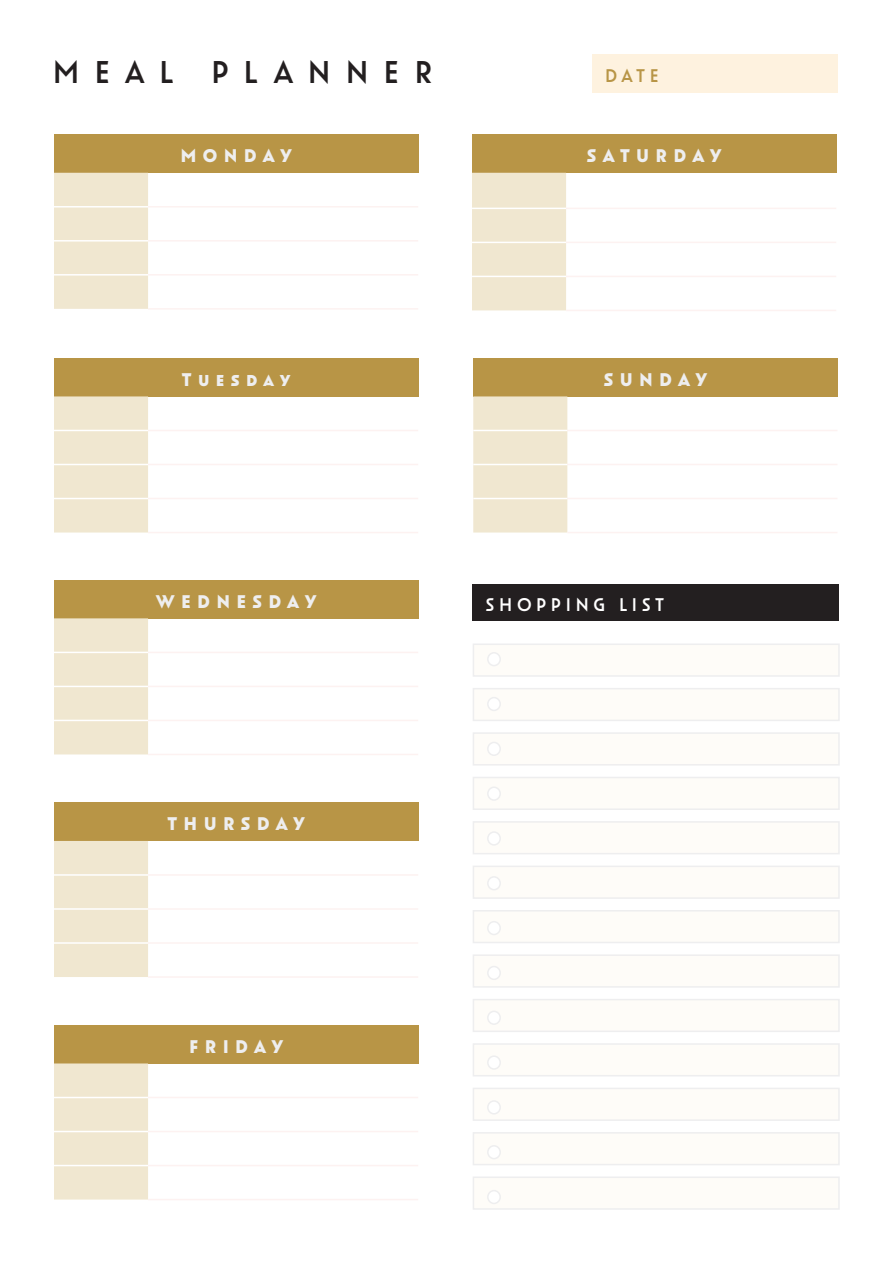
<style>
.page{position:relative;width:893px;height:1263px;background:#fff}
.page>*{position:absolute;margin:0;border:0;box-sizing:border-box;transform-origin:0 0}
.Green_Page_Title{font:36px "Oskar One";letter-spacing:.4em;color:#231f20}
.Pink_box_with_white{font:700 21px "Oskar One";letter-spacing:.3em;color:#eeeeef}
.Green_Box_with_white{font:21px "Oskar One";letter-spacing:.2em;color:#fff}
.Yellow_box_with_yell{font:21px "Oskar One";color:#b89546}
</style>
<div class="page">
<div style="left:473px;top:643px;width:367px;height:34px;background:#fefcf8;border:2px solid #eeeeef"></div>
<div style="left:473px;top:688px;width:367px;height:33px;background:#fefcf8;border:2px solid #eeeeef"></div>
<div style="left:473px;top:732px;width:367px;height:33px;background:#fefcf8;border:2px solid #eeeeef"></div>
<div style="left:473px;top:777px;width:367px;height:33px;background:#fefcf8;border:2px solid #eeeeef"></div>
<div style="left:473px;top:821px;width:367px;height:33px;background:#fefcf8;border:2px solid #eeeeef"></div>
<div style="left:473px;top:865px;width:367px;height:34px;background:#fefcf8;border:2px solid #eeeeef"></div>
<div style="left:473px;top:910px;width:367px;height:33px;background:#fefcf8;border:2px solid #eeeeef"></div>
<div style="left:473px;top:954px;width:367px;height:34px;background:#fefcf8;border:2px solid #eeeeef"></div>
<div style="left:473px;top:999px;width:367px;height:33px;background:#fefcf8;border:2px solid #eeeeef"></div>
<div style="left:473px;top:1043px;width:367px;height:33px;background:#fefcf8;border:2px solid #eeeeef"></div>
<div style="left:473px;top:1088px;width:367px;height:33px;background:#fefcf8;border:2px solid #eeeeef"></div>
<div style="left:473px;top:1132px;width:367px;height:33px;background:#fefcf8;border:2px solid #eeeeef"></div>
<div style="left:473px;top:1176px;width:367px;height:34px;background:#fefcf8;border:2px solid #eeeeef"></div>
<div style="left:488px;top:653px;width:12px;height:13px;background:#fff;border-radius:50%"></div>
<div style="left:487px;top:652px;width:14px;height:14px;border:2px solid #eeeeef;border-radius:50%"></div>
<div style="left:488px;top:698px;width:12px;height:12px;background:#fff;border-radius:50%"></div>
<div style="left:487px;top:697px;width:14px;height:14px;border:2px solid #eeeeef;border-radius:50%"></div>
<div style="left:488px;top:742px;width:12px;height:13px;background:#fff;border-radius:50%"></div>
<div style="left:487px;top:742px;width:14px;height:14px;border:2px solid #eeeeef;border-radius:50%"></div>
<div style="left:488px;top:787px;width:12px;height:13px;background:#fff;border-radius:50%"></div>
<div style="left:487px;top:786px;width:14px;height:15px;border:2px solid #eeeeef;border-radius:50%"></div>
<div style="left:488px;top:832px;width:12px;height:13px;background:#fff;border-radius:50%"></div>
<div style="left:487px;top:831px;width:14px;height:15px;border:2px solid #eeeeef;border-radius:50%"></div>
<div style="left:488px;top:877px;width:12px;height:13px;background:#fff;border-radius:50%"></div>
<div style="left:487px;top:876px;width:14px;height:14px;border:2px solid #eeeeef;border-radius:50%"></div>
<div style="left:488px;top:922px;width:12px;height:12px;background:#fff;border-radius:50%"></div>
<div style="left:487px;top:921px;width:14px;height:14px;border:2px solid #eeeeef;border-radius:50%"></div>
<div style="left:488px;top:966px;width:12px;height:13px;background:#fff;border-radius:50%"></div>
<div style="left:487px;top:966px;width:14px;height:14px;border:2px solid #eeeeef;border-radius:50%"></div>
<div style="left:488px;top:1011px;width:12px;height:13px;background:#fff;border-radius:50%"></div>
<div style="left:487px;top:1010px;width:14px;height:15px;border:2px solid #eeeeef;border-radius:50%"></div>
<div style="left:488px;top:1056px;width:12px;height:13px;background:#fff;border-radius:50%"></div>
<div style="left:487px;top:1055px;width:14px;height:15px;border:2px solid #eeeeef;border-radius:50%"></div>
<div style="left:488px;top:1101px;width:12px;height:13px;background:#fff;border-radius:50%"></div>
<div style="left:487px;top:1100px;width:14px;height:14px;border:2px solid #eeeeef;border-radius:50%"></div>
<div style="left:488px;top:1146px;width:12px;height:12px;background:#fff;border-radius:50%"></div>
<div style="left:487px;top:1145px;width:14px;height:14px;border:2px solid #eeeeef;border-radius:50%"></div>
<div style="left:488px;top:1190px;width:12px;height:13px;background:#fff;border-radius:50%"></div>
<div style="left:487px;top:1190px;width:14px;height:14px;border:2px solid #eeeeef;border-radius:50%"></div>
<div style="left:473px;top:358px;width:364px;height:38px;background:#b89546"></div>
<div style="left:473px;top:396px;width:94px;height:136px;background:#f0e7d0"></div>
<hr style="left:473px;top:430px;width:94px;height:1px;background:#fff">
<hr style="left:473px;top:464px;width:94px;height:1px;background:#fff">
<hr style="left:473px;top:498px;width:94px;height:1px;background:#fff">
<hr style="left:567px;top:430px;width:270px;height:1px;background:#fdf2f1">
<hr style="left:567px;top:464px;width:270px;height:1px;background:#fdf2f1">
<hr style="left:567px;top:498px;width:270px;height:1px;background:#fdf2f1">
<hr style="left:567px;top:532px;width:270px;height:1px;background:#fdf2f1">
<div style="left:592px;top:54px;width:246px;height:38px;background:#fef2df"></div>
<div style="left:473px;top:584px;width:366px;height:37px;background:#231f20"></div>
<div style="left:54px;top:358px;width:364px;height:38px;background:#b89546"></div>
<div style="left:54px;top:396px;width:94px;height:136px;background:#f0e7d0"></div>
<hr style="left:54px;top:430px;width:94px;height:1px;background:#fff">
<hr style="left:54px;top:464px;width:94px;height:1px;background:#fff">
<hr style="left:54px;top:498px;width:94px;height:1px;background:#fff">
<hr style="left:148px;top:430px;width:270px;height:1px;background:#fdf2f1">
<hr style="left:148px;top:464px;width:270px;height:1px;background:#fdf2f1">
<hr style="left:148px;top:498px;width:270px;height:1px;background:#fdf2f1">
<hr style="left:148px;top:532px;width:270px;height:1px;background:#fdf2f1">
<div style="left:54px;top:134px;width:364px;height:39px;background:#b89546"></div>
<div style="left:54px;top:173px;width:94px;height:136px;background:#f0e7d0"></div>
<hr style="left:54px;top:206px;width:94px;height:2px;background:#fff">
<hr style="left:54px;top:240px;width:94px;height:2px;background:#fff">
<hr style="left:54px;top:274px;width:94px;height:2px;background:#fff">
<hr style="left:148px;top:206px;width:270px;height:2px;background:#fdf2f1">
<hr style="left:148px;top:240px;width:270px;height:2px;background:#fdf2f1">
<hr style="left:148px;top:274px;width:270px;height:2px;background:#fdf2f1">
<hr style="left:148px;top:308px;width:270px;height:2px;background:#fdf2f1">
<div style="left:472px;top:134px;width:364px;height:39px;background:#b89546"></div>
<div style="left:472px;top:173px;width:94px;height:137px;background:#f0e7d0"></div>
<hr style="left:472px;top:208px;width:94px;height:1px;background:#fff">
<hr style="left:472px;top:242px;width:94px;height:1px;background:#fff">
<hr style="left:472px;top:276px;width:94px;height:1px;background:#fff">
<hr style="left:566px;top:208px;width:270px;height:1px;background:#fdf2f1">
<hr style="left:566px;top:242px;width:270px;height:1px;background:#fdf2f1">
<hr style="left:566px;top:276px;width:270px;height:1px;background:#fdf2f1">
<hr style="left:566px;top:310px;width:270px;height:1px;background:#fdf2f1">
<div style="left:54px;top:580px;width:364px;height:38px;background:#b89546"></div>
<div style="left:54px;top:618px;width:94px;height:136px;background:#f0e7d0"></div>
<hr style="left:54px;top:652px;width:94px;height:1px;background:#fff">
<hr style="left:54px;top:686px;width:94px;height:1px;background:#fff">
<hr style="left:54px;top:720px;width:94px;height:1px;background:#fff">
<hr style="left:148px;top:652px;width:270px;height:1px;background:#fdf2f1">
<hr style="left:148px;top:686px;width:270px;height:1px;background:#fdf2f1">
<hr style="left:148px;top:720px;width:270px;height:1px;background:#fdf2f1">
<hr style="left:148px;top:754px;width:270px;height:1px;background:#fdf2f1">
<div style="left:54px;top:803px;width:364px;height:38px;background:#b89546"></div>
<div style="left:54px;top:841px;width:94px;height:136px;background:#f0e7d0"></div>
<hr style="left:54px;top:874px;width:94px;height:2px;background:#fff">
<hr style="left:54px;top:908px;width:94px;height:2px;background:#fff">
<hr style="left:54px;top:942px;width:94px;height:2px;background:#fff">
<hr style="left:148px;top:874px;width:270px;height:2px;background:#fdf2f1">
<hr style="left:148px;top:908px;width:270px;height:2px;background:#fdf2f1">
<hr style="left:148px;top:942px;width:270px;height:2px;background:#fdf2f1">
<hr style="left:148px;top:976px;width:270px;height:2px;background:#fdf2f1">
<div style="left:54px;top:1025px;width:364px;height:38px;background:#b89546"></div>
<div style="left:54px;top:1063px;width:94px;height:136px;background:#f0e7d0"></div>
<hr style="left:54px;top:1097px;width:94px;height:1px;background:#fff">
<hr style="left:54px;top:1131px;width:94px;height:1px;background:#fff">
<hr style="left:54px;top:1165px;width:94px;height:1px;background:#fff">
<hr style="left:148px;top:1097px;width:270px;height:1px;background:#fdf2f1">
<hr style="left:148px;top:1131px;width:270px;height:1px;background:#fdf2f1">
<hr style="left:148px;top:1165px;width:270px;height:1px;background:#fdf2f1">
<hr style="left:148px;top:1199px;width:270px;height:1px;background:#fdf2f1">
<p class="Green_Page_Title" style="left:52px;top:52px;width:382px">MEAL PLANNER</p>
<p class="Yellow_box_with_yell" style="left:605px;top:64px;width:56px">DATE</p>
<p class="Pink_box_with_white" style="left:180px;top:144px;width:113px">MONDAY</p>
<p class="Pink_box_with_white" style="left:587px;top:144px;width:136px">SATURDAY</p>
<p class="Pink_box_with_white" style="left:182px;top:367px;width:110px">Tuesday</p>
<p class="Pink_box_with_white" style="left:156px;top:589px;width:162px">WEDNESDAY</p>
<p class="Pink_box_with_white" style="left:167px;top:812px;width:139px">THURSDAY</p>
<p class="Pink_box_with_white" style="left:189px;top:1034px;width:96px">FRIDAY</p>
<p class="Pink_box_with_white" style="left:604px;top:367px;width:105px">SUNDAY</p>
<p class="Green_Box_with_white" style="left:486px;top:593px;width:180px">SHOPPING LIST</p>
</div>
